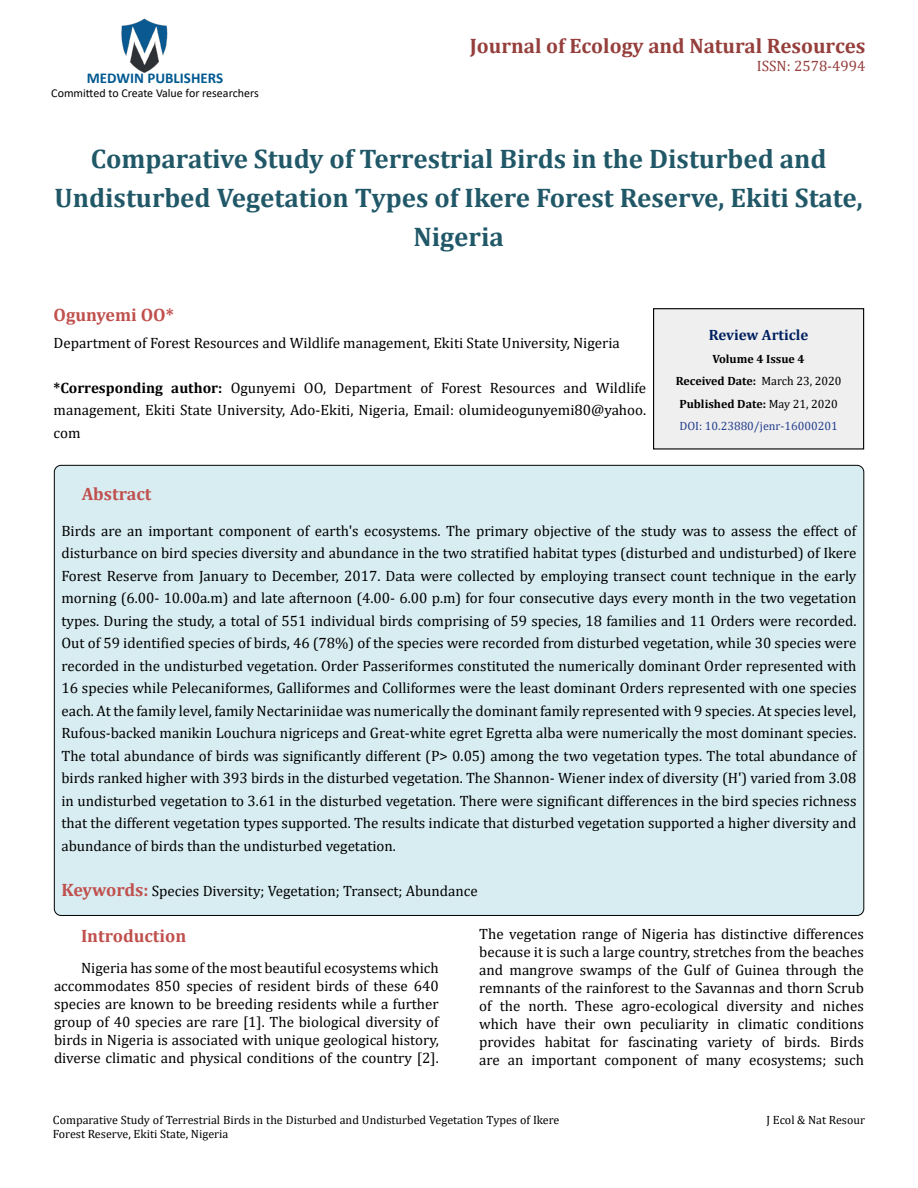
<style>
.page{position:relative;width:918px;height:1188px;background:#fff}
.page>*{position:absolute;margin:0;border:0;box-sizing:border-box;transform-origin:0 0}
.t1{font:700 27px/39px "Cambria";color:#215868;text-align:center}
.t2{font:700 21px "Cambria";color:#953f3c}
.t3{font:700 18px "Cambria";color:#c0504d}
.t4{font:15px/22.5px "Cambria";color:#000;text-align:justify}
.t5{font:700 15px "Calibri";color:#005991}
.t6{font:15px "Cambria";color:#953f3c}
.t7{font:700 15px "Cambria";color:#002060}
.t8{font:12px/14.4px "Cambria";color:#000}
.t9{font:700 12px/22.5px "Cambria";color:#000;text-align:center}
.t10{font:12px "Calibri";color:#000}
.s1{font-weight:700}
.s2{font-weight:400}
.s3{font-weight:400;color:#25408f}
.s4{font-weight:700;font-size:18px;color:#c0504d}
</style>
<div class="page">
<img style="left:121px;top:18px;width:47px;height:55px">
<div style="left:654px;top:309px;width:210px;height:140px;background:#efefef"></div>
<div style="left:653px;top:308px;width:211px;height:142px;border:1px solid #000"></div>
<div style="left:54px;top:465px;width:810px;height:450px;background:#d8edf2;border-radius:7px"></div>
<p class="t5" style="left:87px;top:67px;width:138px">MEDWIN PUBLISHERS</p>
<p class="t10" style="left:51px;top:85px;width:209px">Committed to Create Value for researchers</p>
<h2 class="t2" style="left:470px;top:31px;width:397px">Journal of Ecology and Natural Resources</h2>
<p class="t6" style="left:757px;top:57px;width:110px">ISSN: 2578-4994</p>
<h1 class="t1" style="left:54px;top:138px;width:810px">Comparative Study of Terrestrial Birds in the Disturbed and<br>Undisturbed Vegetation Types of Ikere Forest Reserve, Ekiti State,<br>Nigeria</h1>
<p class="t3" style="left:54px;top:302px;width:122px">Ogunyemi OO*</p>
<p class="t4" style="left:54px;top:331px;width:568px">Department of Forest Resources and Wildlife management, Ekiti State University, Nigeria</p>
<p class="t4" style="left:54px;top:376px;width:594px"><span class="s1">*Corresponding author:</span> Ogunyemi OO, Department of Forest Resources and Wildlife management, Ekiti State University, Ado-Ekiti, Nigeria, Email: olumideogunyemi80@yahoo. com</p>
<p class="t7" style="left:709px;top:325px;width:101px">Review Article</p>
<p class="t9" style="left:676px;top:347px;width:167px">Volume 4 Issue 4<br>Received Date: <span class="s2">March 23, 2020<br></span>Published Date: <span class="s2">May 21, 2020<br></span><span class="s3">DOI: 10.23880/jenr-16000201</span></p>
<p class="t3" style="left:82px;top:481px;width:71px">Abstract</p>
<p class="t4" style="left:61px;top:519px;width:797px">Birds are an important component of earth's ecosystems. The primary objective of the study was to assess the effect of disturbance on bird species diversity and abundance in the two stratified habitat types (disturbed and undisturbed) of Ikere Forest Reserve from January to December, 2017. Data were collected by employing transect count technique in the early morning (6.00- 10.00a.m) and late afternoon (4.00- 6.00 p.m) for four consecutive days every month in the two vegetation types. During the study, a total of 551 individual birds comprising of 59 species, 18 families and 11 Orders were recorded.<br>Out of 59 identified species of birds, 46 (78%) of the species were recorded from disturbed vegetation, while 30 species were recorded in the undisturbed vegetation. Order Passeriformes constituted the numerically dominant Order represented with 16 species while Pelecaniformes, Galliformes and Colliformes were the least dominant Orders represented with one species each. At the family level, family Nectariniidae was numerically the dominant family represented with 9 species. At species level, Rufous-backed manikin Louchura nigriceps and Great-white egret Egretta alba were numerically the most dominant species.<br>The total abundance of birds was significantly different (P&gt; 0.05) among the two vegetation types. The total abundance of birds ranked higher with 393 birds in the disturbed vegetation. The Shannon- Wiener index of diversity (H') varied from 3.08 in undisturbed vegetation to 3.61 in the disturbed vegetation. There were significant differences in the bird species richness that the different vegetation types supported. The results indicate that disturbed vegetation supported a higher diversity and abundance of birds than the undisturbed vegetation.</p>
<p class="t4" style="left:61px;top:879px;width:418px"><span class="s4">Keywords:</span> Species Diversity; Vegetation; Transect; Abundance</p>
<p class="t3" style="left:81px;top:923px;width:107px">Introduction</p>
<p class="t4" style="left:54px;top:959px;width:386px;line-height:18px;text-indent:27px">Nigeria has some of the most beautiful ecosystems which accommodates 850 species of resident birds of these 640 species are known to be breeding residents while a further group of 40 species are rare [1]. The biological diversity of birds in Nigeria is associated with unique geological history, diverse climatic and physical conditions of the country [2].</p>
<p class="t4" style="left:479px;top:925px;width:386px;line-height:18px">The vegetation range of Nigeria has distinctive differences because it is such a large country, stretches from the beaches and mangrove swamps of the Gulf of Guinea through the remnants of the rainforest to the Savannas and thorn Scrub of the north. These agro-ecological diversity and niches which have their own peculiarity in climatic conditions provides habitat for fascinating variety of birds. Birds are an important component of many ecosystems; such</p>
<p class="t8" style="left:53px;top:1113px;width:508px">Comparative Study of Terrestrial Birds in the Disturbed and Undisturbed Vegetation Types of Ikere<br>Forest Reserve, Ekiti State, Nigeria</p>
<p class="t8" style="left:767px;top:1113px;width:100px">J Ecol &amp; Nat Resour</p>
</div>
